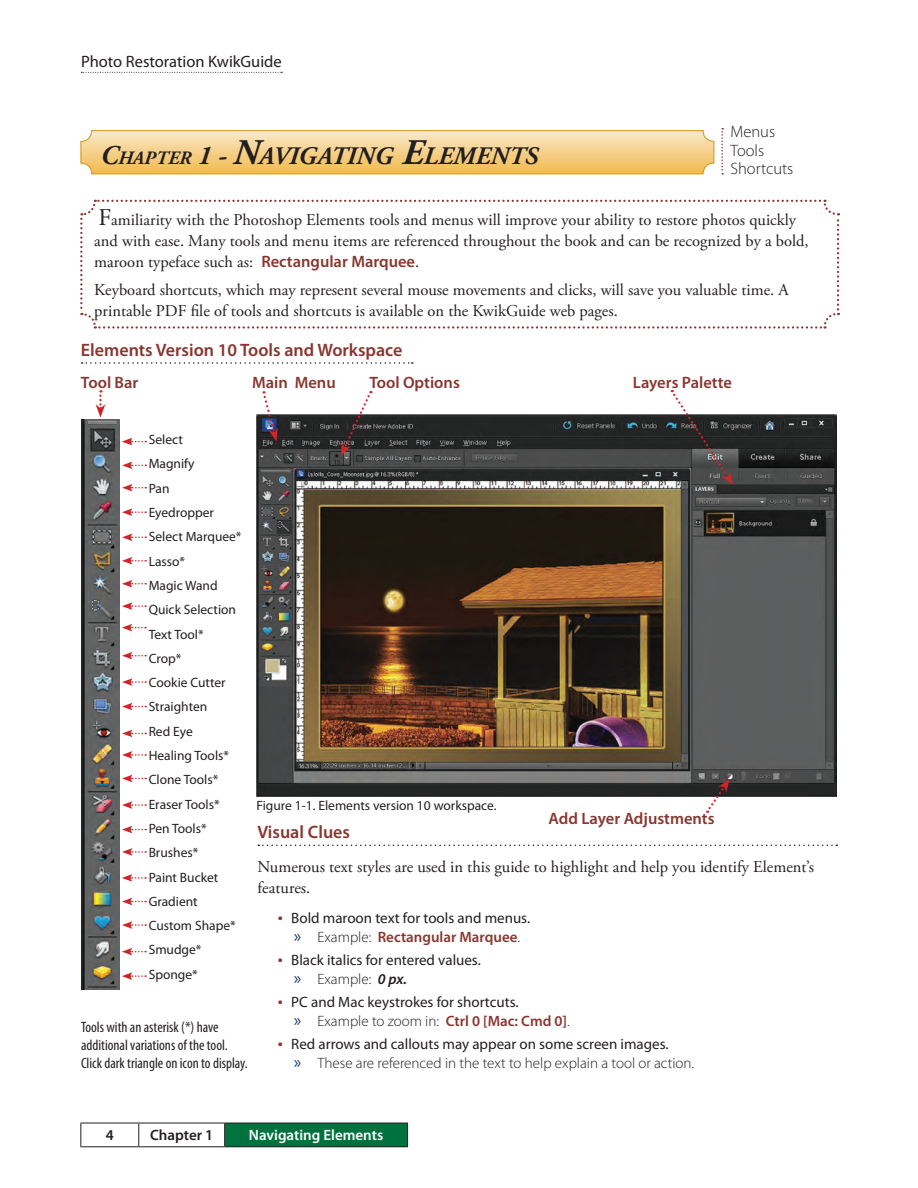
<style>
.page{position:relative;width:918px;height:1188px;background:#fff}
.page>*{position:absolute;margin:0;border:0;box-sizing:border-box;transform-origin:0 0}
.t1{font:italic 700 25.2px "Adobe Garamond Pro";color:#231f20}
.t2{font:600 18px "Myriad Pro";color:#88362f}
.t3{font:16.5px/21px "Adobe Garamond Pro";color:#231f20}
.t4{font:600 16.5px "Myriad Pro";color:#88362f}
.t5{font:16.5px "Myriad Pro";color:#231f20}
.t6{font:300 16.5px/18.8px "Myriad Pro";color:#231f20}
.t7{font:15px/19.5px "Myriad Pro";color:#231f20}
.t8{font:300 15px/19.5px "Myriad Pro";color:#231f20}
.t9{font:condensed 15px/18px "Myriad Pro";color:#231f20}
.t10{font:600 15px "Myriad Pro";color:#fff}
.t11{font:600 15px "Myriad Pro";color:#231f20}
.t12{font:13.5px/24.3px "Myriad Pro";color:#231f20}
.s1{font-size:24px}
.s2{font-family:"Myriad Pro";font-weight:600;color:#88362f}
.s3{font-size:27px}
.s4{font-size:18.9px}
.s5{font-size:36px}
.s6{font-size:18px;color:#88362f}
.s7{font-size:18px;color:#1b3c6b}
.s8{font-weight:300}
.s9{font-weight:600;color:#88362f}
.s10{font-weight:600;font-style:italic}
.s11{font-weight:400;font-size:18px;color:#88362f}
.s12{font-weight:400}
.s13{font-weight:400;font-size:18px;color:#1b3c6b}
</style>
<div class="page">
<div style="left:225px;top:1123px;width:183px;height:24px;background:#00723e"></div>
<hr style="left:80px;top:1123px;width:59px;height:1px;background:#231f20">
<svg style="left:80px;top:1123px;width:1px;height:23px"></svg>
<hr style="left:139px;top:1123px;width:86px;height:1px;background:#231f20">
<svg style="left:138px;top:1123px;width:1px;height:23px"></svg>
<hr style="left:225px;top:1123px;width:183px;height:1px;background:#231f20">
<svg style="left:224px;top:1123px;width:1px;height:23px"></svg>
<svg style="left:407px;top:1123px;width:1px;height:23px"></svg>
<hr style="left:80px;top:1146px;width:59px;height:1px;background:#231f20">
<hr style="left:139px;top:1146px;width:86px;height:1px;background:#231f20">
<hr style="left:225px;top:1146px;width:183px;height:1px;background:#231f20">
<svg style="left:81px;top:72px;width:201px;height:1px"></svg>
<img style="left:256px;top:414px;width:581px;height:383px">
<svg style="left:82px;top:132px;width:630px;height:40px;background:#f5d18c"></svg>
<div style="left:80px;top:130px;width:634px;height:44px;border:1px solid #ce9f2b;border-radius:11px"></div>
<svg style="left:80px;top:200px;width:759px;height:129px"></svg>
<svg style="left:721px;top:128px;width:2px;height:47px"></svg>
<svg style="left:706px;top:779px;width:24px;height:34px"></svg>
<img style="left:81px;top:419px;width:39px;height:570px">
<svg style="left:262px;top:391px;width:16px;height:51px"></svg>
<svg style="left:341px;top:391px;width:31px;height:65px"></svg>
<svg style="left:122px;top:438px;width:24px;height:7px"></svg>
<svg style="left:96px;top:390px;width:9px;height:28px"></svg>
<svg style="left:122px;top:484px;width:24px;height:8px"></svg>
<svg style="left:122px;top:462px;width:24px;height:7px"></svg>
<svg style="left:122px;top:508px;width:24px;height:8px"></svg>
<svg style="left:122px;top:533px;width:24px;height:8px"></svg>
<svg style="left:122px;top:557px;width:24px;height:8px"></svg>
<svg style="left:122px;top:602px;width:24px;height:8px"></svg>
<svg style="left:122px;top:580px;width:24px;height:8px"></svg>
<svg style="left:122px;top:624px;width:24px;height:7px"></svg>
<svg style="left:122px;top:652px;width:24px;height:8px"></svg>
<svg style="left:122px;top:678px;width:24px;height:8px"></svg>
<svg style="left:122px;top:730px;width:24px;height:7px"></svg>
<svg style="left:122px;top:703px;width:24px;height:7px"></svg>
<svg style="left:122px;top:751px;width:24px;height:8px"></svg>
<svg style="left:122px;top:775px;width:24px;height:7px"></svg>
<svg style="left:122px;top:801px;width:24px;height:8px"></svg>
<svg style="left:122px;top:848px;width:24px;height:8px"></svg>
<svg style="left:122px;top:826px;width:24px;height:7px"></svg>
<svg style="left:122px;top:874px;width:24px;height:8px"></svg>
<svg style="left:122px;top:898px;width:24px;height:7px"></svg>
<svg style="left:122px;top:921px;width:24px;height:8px"></svg>
<svg style="left:122px;top:948px;width:24px;height:8px"></svg>
<svg style="left:122px;top:972px;width:24px;height:8px"></svg>
<svg style="left:671px;top:390px;width:62px;height:95px"></svg>
<svg style="left:258px;top:845px;width:579px;height:1px"></svg>
<svg style="left:82px;top:362px;width:331px;height:2px"></svg>
<p class="t5" style="left:81px;top:51px;width:202px">Photo Restoration KwikGuide</p>
<p class="t6" style="left:730px;top:122px;width:64px">Menus<br>Tools<br>Shortcuts</p>
<p class="t3" style="left:94px;top:210px;width:716px"><span class="s1">F</span>amiliarity with the Photoshop Elements tools and menus will improve your ability to restore photos quickly and with ease. Many tools and menu items are referenced throughout the book and can be recognized by a bold, maroon typeface such as: <span class="s2">Rectangular Marquee</span>.</p>
<p class="t3" style="left:94px;top:280px;width:696px">Keyboard shortcuts, which may represent several mouse movements and clicks, will save you valuable time. A printable PDF file of tools and shortcuts is available on the KwikGuide web pages.</p>
<h1 class="t1" style="left:100px;top:142px;width:439px"><span class="s3">C</span><span class="s4">HAPTER</span> <span class="s3">1 -</span> <span class="s5">N</span>AVIGATING <span class="s5">E</span>LEMENTS</h1>
<p class="t2" style="left:81px;top:340px;width:323px">Elements Version 10 Tools and Workspace</p>
<p class="t4" style="left:81px;top:373px;width:59px">Tool Bar</p>
<p class="t4" style="left:252px;top:373px;width:85px">Main Menu</p>
<p class="t4" style="left:369px;top:373px;width:92px">Tool Options</p>
<p class="t4" style="left:633px;top:373px;width:101px">Layers Palette</p>
<p class="t12" style="left:149px;top:427px;width:94px">Select<br>Magnify<br>Pan<br>Eyedropper<br>Select Marquee*<br>Lasso*<br>Magic Wand<br>Quick Selection<br>Text Tool*<br>Crop*<br>Cookie Cutter<br>Straighten<br>Red Eye<br>Healing Tools*<br>Clone Tools*<br>Eraser Tools*<br>Pen Tools*<br>Brushes*<br>Paint Bucket<br>Gradient<br>Custom Shape*<br>Smudge*<br>Sponge*</p>
<p class="t9" style="left:81px;top:1018px;width:168px">Tools with an asterisk (*) have additional variations of the tool.<br>Click dark triangle on icon to display.</p>
<p class="t12" style="left:256px;top:794px;width:240px">Figure 1-1. Elements version 10 workspace.</p>
<p class="t4" style="left:549px;top:809px;width:167px">Add Layer Adjustments</p>
<p class="t2" style="left:258px;top:822px;width:94px">Visual Clues</p>
<p class="t3" style="left:258px;top:857px;width:558px">Numerous text styles are used in this guide to highlight and help you identify Element’s features.</p>
<p class="t7" style="left:278px;top:908px;width:253px;text-align:center"><span class="s6">•</span> Bold maroon text for tools and menus. <span class="s7">»</span> <span class="s8">Example:</span> <span class="s9">Rectangular Marquee</span><span class="s8">.</span></p>
<p class="t7" style="left:294px;top:950px;width:187px;text-indent:-16px"><span class="s6">•</span> Black italics for entered values. <span class="s7">»</span> <span class="s8">Example:</span> <span class="s10">0 px.</span></p>
<p class="t7" style="left:294px;top:992px;width:277px;text-indent:-16px"><span class="s6">•</span> PC and Mac keystrokes for shortcuts.<br><span class="s7">»</span> <span class="s8">Example to zoom in:</span> <span class="s9">Ctrl 0 [Mac: Cmd 0]</span><span class="s8">.</span></p>
<p class="t8" style="left:294px;top:1034px;width:402px;text-indent:-16px"><span class="s11">•</span> <span class="s12">Red arrows and callouts may appear on some screen images.<br></span><span class="s13">»</span> These are referenced in the text to help explain a tool or action.</p>
<p class="t11" style="left:106px;top:1127px;width:10px">4</p>
<p class="t11" style="left:150px;top:1127px;width:65px">Chapter 1</p>
<p class="t10" style="left:249px;top:1127px;width:136px">Navigating Elements</p>
</div>
